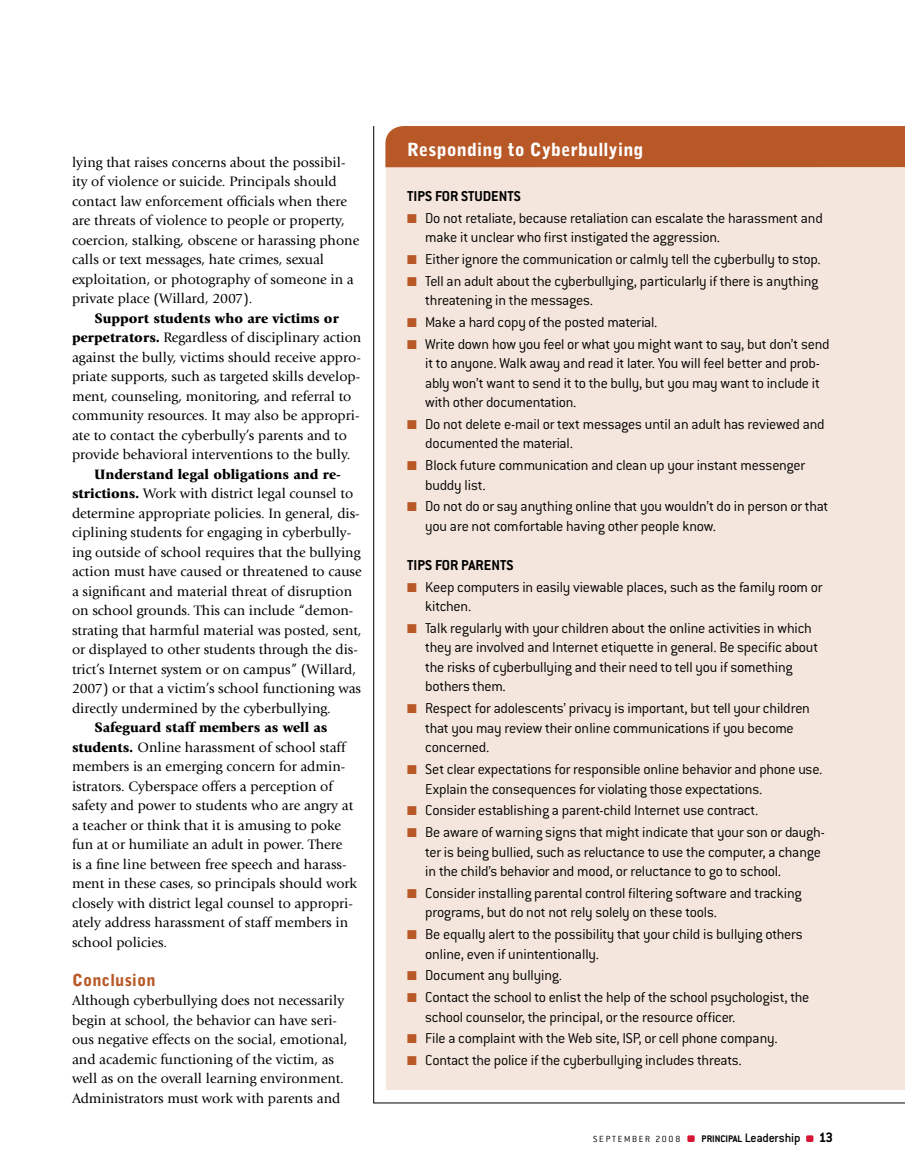
<style>
.page{position:relative;width:905px;height:1175px;background:#fff}
.page>*{position:absolute;margin:0;border:0;box-sizing:border-box;transform-origin:0 0}
.t1{font:900 18px "Bell Gothic";color:#fff}
.t2{font:900 16.5px "Bell Gothic";color:#b85827}
.t3{font:300 15.75px/19.5px "Conduit ITC";letter-spacing:-.015em;color:#000}
.t4{font:700 15.75px "Conduit ITC";color:#000}
.t5{font:14.25px/19.5px "Giovanni LT";color:#000}
.t6{font:500 13.5px "Conduit ITC";letter-spacing:-.02em;color:#000}
.t7{font:300 9.75px "Conduit ITC";letter-spacing:.18em;color:#000}
.s1{font-weight:900}
.s2{color:#b85827}
.s3{font-weight:700;font-size:10.5px}
.s4{font-weight:700;font-size:15px}
</style>
<div class="page">
<div style="left:806px;top:1135px;width:7px;height:7px;background:#d71635;border-radius:2px"></div>
<div style="left:687px;top:1135px;width:7px;height:7px;background:#d71635;border-radius:2px"></div>
<svg style="left:373px;top:126px;width:531px;height:977px"></svg>
<div style="left:386px;top:156px;width:518px;height:933px;background:#f4e6dc"></div>
<div style="left:385px;top:126px;width:519px;height:41px;background:#b85827"></div>
<p class="t5" style="left:72px;top:152px;width:289px">lying that raises concerns about the possibil&shy;ity of violence or suicide. Principals should contact law enforcement officials when there are threats of violence to people or property, coercion, stalking, obscene or harassing phone calls or text messages, hate crimes, sexual exploitation, or photography of someone in a private place (Willard, 2007).</p>
<p class="t5" style="left:72px;top:308px;width:291px;text-indent:23px"><span class="s1">Support students who are victims or perpetrators.</span> Regardless of disciplinary action against the bully, victims should receive appro&shy;priate supports, such as targeted skills develop&shy;ment, counseling, monitoring, and referral to community resources. It may also be appropri&shy;ate to contact the cyberbully’s parents and to provide behavioral interventions to the bully.</p>
<p class="t5" style="left:72px;top:464px;width:291px;text-indent:23px"><span class="s1">Understand legal obligations and re&shy;strictions.</span> Work with district legal counsel to determine appropriate policies. In general, dis&shy;ciplining students for engaging in cyberbully&shy;ing outside of school requires that the bullying action must have caused or threatened to cause a significant and material threat of disruption on school grounds. This can include “demon&shy;strating that harmful material was posted, sent, or displayed to other students through the dis&shy;trict’s Internet system or on campus” (Willard, 2007) or that a victim’s school functioning was directly undermined by the cyberbullying.</p>
<p class="t5" style="left:72px;top:718px;width:286px;text-indent:23px"><span class="s1">Safeguard staff members as well as students.</span> Online harassment of school staff members is an emerging concern for admin&shy;istrators. Cyberspace offers a perception of safety and power to students who are angry at a teacher or think that it is amusing to poke fun at or humiliate an adult in power. There<br>is a fine line between free speech and harass&shy;ment in these cases, so principals should work closely with district legal counsel to appropri&shy;ately address harassment of staff members in school policies.</p>
<p class="t2" style="left:72px;top:970px;width:85px">Conclusion</p>
<p class="t5" style="left:72px;top:991px;width:277px">Although cyberbullying does not necessarily begin at school, the behavior can have seri&shy;ous negative effects on the social, emotional, and academic functioning of the victim, as well as on the overall learning environment.<br>Administrators must work with parents and</p>
<p class="t1" style="left:407px;top:139px;width:238px">Responding to Cyberbullying</p>
<p class="t4" style="left:407px;top:187px;width:70px">TIPS FOR STUDE</p>
<p class="t4" style="left:498px;top:187px;width:17px">NTS</p>
<p class="t3" style="left:425px;top:208px;width:399px;text-indent:-18px"><span class="s2">■</span> Do not retaliate, because retaliation can escalate the harassment and make it unclear who first instigated the aggression.</p>
<p class="t3" style="left:407px;top:249px;width:415px"><span class="s2">■</span> Either ignore the communication or calmly tell the cyberbully to stop.</p>
<p class="t3" style="left:425px;top:271px;width:394px;text-indent:-18px"><span class="s2">■</span> Tell an adult about the cyberbullying, particularly if there is anything threatening in the messages.</p>
<p class="t3" style="left:407px;top:312px;width:252px"><span class="s2">■</span> Make a hard copy of the posted material.</p>
<p class="t3" style="left:425px;top:334px;width:406px;text-indent:-18px"><span class="s2">■</span> Write down how you feel or what you might want to say, but don’t send it to anyone. Walk away and read it later. You will feel better and prob&shy;ably won’t want to send it to the bully, but you may want to include it with other documentation.</p>
<p class="t3" style="left:425px;top:414px;width:401px;text-indent:-18px"><span class="s2">■</span> Do not delete e-mail or text messages until an adult has reviewed and documented the material.</p>
<p class="t3" style="left:425px;top:455px;width:381px;text-indent:-18px"><span class="s2">■</span> Block future communication and clean up your instant messenger buddy list.</p>
<p class="t3" style="left:425px;top:497px;width:404px;text-indent:-18px"><span class="s2">■</span> Do not do or say anything online that you wouldn’t do in person or that you are not comfortable having other people know.</p>
<p class="t4" style="left:407px;top:556px;width:101px">TIPS FOR PARENTS</p>
<p class="t3" style="left:425px;top:577px;width:399px;text-indent:-18px"><span class="s2">■</span> Keep computers in easily viewable places, such as the family room or kitchen.</p>
<p class="t3" style="left:425px;top:618px;width:394px;text-indent:-18px"><span class="s2">■</span> Talk regularly with your children about the online activities in which they are involved and Internet etiquette in general. Be specific about the risks of cyberbullying and their need to tell you if something bothers them.</p>
<p class="t3" style="left:425px;top:698px;width:386px;text-indent:-18px"><span class="s2">■</span> Respect for adolescents’ privacy is important, but tell your children that you may review their online communications if you become concerned.</p>
<p class="t3" style="left:425px;top:759px;width:398px;text-indent:-18px"><span class="s2">■</span> Set clear expectations for responsible online behavior and phone use.<br>Explain the consequences for violating those expectations.</p>
<p class="t3" style="left:407px;top:800px;width:352px"><span class="s2">■</span> Consider establishing a parent-child Internet use contract.</p>
<p class="t3" style="left:425px;top:822px;width:401px;text-indent:-18px"><span class="s2">■</span> Be aware of warning signs that might indicate that your son or daugh&shy;ter is being bullied, such as reluctance to use the computer, a change in the child’s behavior and mood, or reluctance to go to school.</p>
<p class="t3" style="left:425px;top:883px;width:378px;text-indent:-18px"><span class="s2">■</span> Consider installing parental control filtering software and tracking programs, but do not not rely solely on these tools.</p>
<p class="t3" style="left:425px;top:924px;width:379px;text-indent:-18px"><span class="s2">■</span> Be equally alert to the possibility that your child is bullying others online, even if unintentionally.</p>
<p class="t3" style="left:407px;top:965px;width:156px"><span class="s2">■</span> Document any bullying.</p>
<p class="t3" style="left:425px;top:987px;width:386px;text-indent:-18px"><span class="s2">■</span> Contact the school to enlist the help of the school psychologist, the school counselor, the principal, or the resource officer.</p>
<p class="t3" style="left:407px;top:1028px;width:372px"><span class="s2">■</span> File a complaint with the Web site, ISP, or cell phone company.</p>
<p class="t3" style="left:407px;top:1050px;width:336px"><span class="s2">■</span> Contact the police if the cyberbullying includes threats.</p>
<p class="t7" style="left:593px;top:1133px;width:89px">septem ber 2008</p>
<p class="t6" style="left:701px;top:1130px;width:133px"><span class="s3">PRINCIPAL</span> Leadership <span class="s4">13</span></p>
</div>
